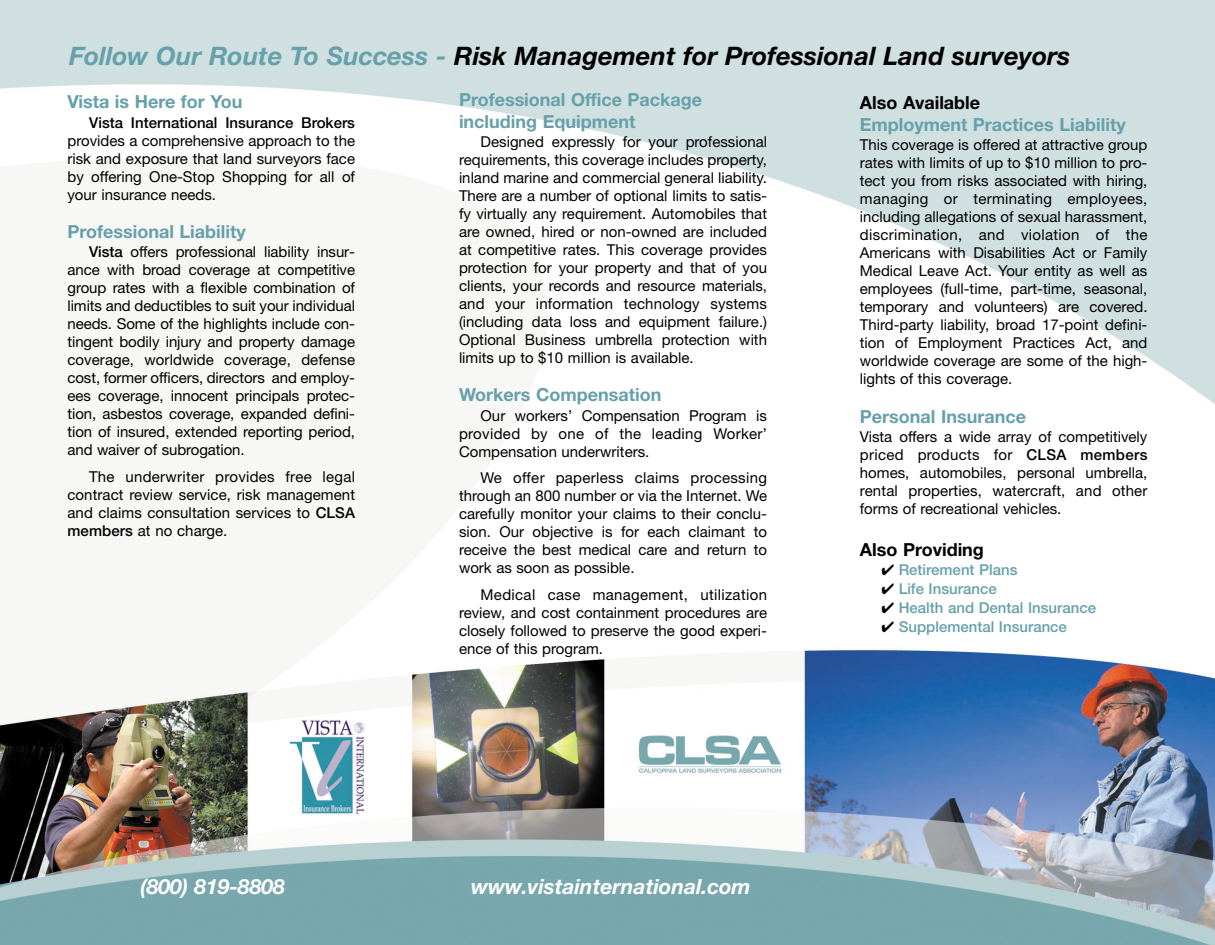
<style>
.page{position:relative;width:1215px;height:945px;background:#fff}
.page>*{position:absolute;margin:0;border:0;box-sizing:border-box;transform-origin:0 0}
.t1{font:italic 700 25.5px "Helvetica Neue";color:#000}
.t2{font:italic 700 21px "Helvetica Neue";color:#fff}
.t3{font:700 18px/21.6px "Helvetica Neue";color:#66a0ab}
.t4{font:700 18px "Helvetica Neue";color:#000}
.t5{font:15px/18px "Helvetica Neue";color:#000;text-align:justify}
.t6{font:500 15px "Helvetica Neue";color:#66a0ab}
.t7{font:500 15px "Helvetica Neue";color:#000}
.s1{color:#66a0ab}
.s2{font-weight:500}
.s3{color:#000}
</style>
<div class="page">
<img style="left:1px;top:0;width:1213px;height:945px">
<h1 class="t1" style="left:69px;top:47px;width:1003px"><span class="s1">Follow Our Route To Success -</span> Risk Management for Professional Land surveyors</h1>
<p class="t3" style="left:68px;top:93px;width:176px">Vista is Here for You</p>
<p class="t7" style="left:89px;top:117px;width:268px">Vista International Insurance Brokers</p>
<p class="t5" style="left:68px;top:133px;width:289px">provides a comprehensive approach to the risk and exposure that land surveyors face by offering One-Stop Shopping for all of your insurance needs.</p>
<p class="t3" style="left:68px;top:222px;width:180px">Professional Liability</p>
<p class="t5" style="left:68px;top:245px;width:289px;text-indent:22px"><span class="s2">Vista</span> offers professional liability insur&shy;ance with broad coverage at competitive group rates with a flexible combination of limits and deductibles to suit your individual needs. Some of the highlights include con&shy;tingent bodily injury and property damage coverage, worldwide coverage, defense cost, former officers, directors and employ&shy;ees coverage, innocent principals protec&shy;tion, asbestos coverage, expanded defini&shy;tion of insured, extended reporting period, and waiver of subrogation.</p>
<p class="t5" style="left:68px;top:469px;width:289px;text-indent:22px">The underwriter provides free legal contract review service, risk management and claims consultation services to <span class="s2">CLSA members</span> at no charge.</p>
<p class="t3" style="left:459px;top:91px;width:245px">Professional Office Package including Equipment</p>
<p class="t5" style="left:459px;top:134px;width:310px;text-indent:22px">Designed expressly for your professional requirements, this coverage includes property, inland marine and commercial general liability.<br>There are a number of optional limits to satis&shy;fy virtually any requirement. Automobiles that are owned, hired or non-owned are included at competitive rates. This coverage provides protection for your property and that of you clients, your records and resource materials, and your information technology systems (including data loss and equipment failure.)<br>Optional Business umbrella protection with limits up to $10 million is available.</p>
<p class="t3" style="left:459px;top:386px;width:204px">Workers Compensation</p>
<p class="t5" style="left:459px;top:408px;width:310px;text-indent:22px">Our workers’ Compensation Program is provided by one of the leading Worker’ Compensation underwriters.</p>
<p class="t5" style="left:459px;top:471px;width:310px;text-indent:22px">We offer paperless claims processing through an 800 number or via the Internet. We carefully monitor your claims to their conclu&shy;sion. Our objective is for each claimant to receive the best medical care and return to work as soon as possible.</p>
<p class="t5" style="left:459px;top:587px;width:310px;text-indent:22px">Medical case management, utilization review, and cost containment procedures are closely followed to preserve the good experi&shy;ence of this program.</p>
<h2 class="t2" style="left:141px;top:879px;width:146px">(800) 819-8808</h2>
<h2 class="t2" style="left:471px;top:879px;width:281px">www.vistainternational.com</h2>
<p class="t4" style="left:860px;top:96px;width:122px">Also Available</p>
<p class="t3" style="left:860px;top:115px;width:267px">Employment Practices Liability</p>
<p class="t5" style="left:860px;top:138px;width:289px">This coverage is offered at attractive group rates with limits of up to $10 million to pro&shy;tect you from risks associated with hiring, managing or terminating employees, including allegations of sexual harassment, discrimination, and violation of the Americans with Disabilities Act or Family Medical Leave Act. Your entity as well as employees (full-time, part-time, seasonal, temporary and volunteers) are covered.<br>Third-party liability, broad 17-point defini&shy;tion of Employment Practices Act, and worldwide coverage are some of the high&shy;lights of this coverage.</p>
<p class="t3" style="left:860px;top:407px;width:168px">Personal Insurance</p>
<p class="t5" style="left:860px;top:429px;width:289px">Vista offers a wide array of competitively priced products for <span class="s2">CLSA members </span>homes, automobiles, personal umbrella, rental properties, watercraft, and other forms of recreational vehicles.</p>
<p class="t4" style="left:860px;top:543px;width:126px">Also Providing</p>
<p class="t6" style="left:881px;top:564px;width:138px"><span class="s3">✔</span> Retirement Plans</p>
<p class="t6" style="left:881px;top:584px;width:117px"><span class="s3">✔</span> Life Insurance</p>
<p class="t6" style="left:881px;top:603px;width:216px"><span class="s3">✔</span> Health and Dental Insurance</p>
<p class="t6" style="left:881px;top:622px;width:187px"><span class="s3">✔</span> Supplemental Insurance</p>
</div>
